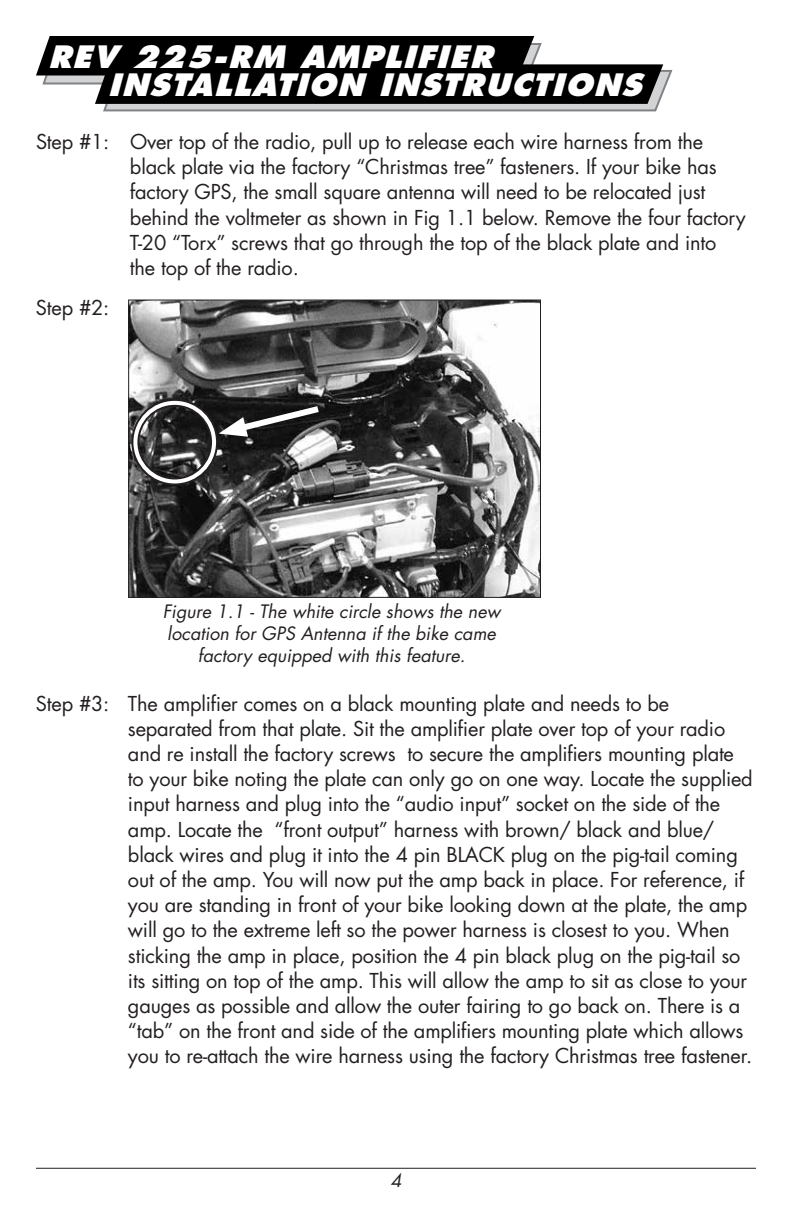
<style>
.page{position:relative;width:792px;height:1224px;background:#fff}
.page>*{position:absolute;margin:0;border:0;box-sizing:border-box;transform-origin:0 0}
.t1{font:italic 800 30px/28px "Futura";letter-spacing:.12em;color:#fff}
.t2{font:20px/25.2px "Futura";letter-spacing:-.01em;color:#231f20}
.t3{font:italic 18px/22px "Futura";color:#231f20;text-align:center}
</style>
<div class="page">
<hr style="left:36px;top:1168px;width:720px;height:1px;background:#231f20">
<svg style="left:36px;top:36px;width:637px;height:76px;background:#383838"></svg>
<img style="left:130px;top:302px;width:409px;height:294px">
<div style="left:128px;top:300px;width:413px;height:298px;border:1px solid #231f20"></div>
<div style="left:131px;top:399px;width:87px;height:86px;border:8px solid #231f20;border-radius:50%"></div>
<div style="left:133px;top:401px;width:83px;height:82px;border:4px solid #fff;border-radius:50%"></div>
<svg style="left:219px;top:402px;width:106px;height:35px"></svg>
<h1 class="t1" style="left:108px;top:43px;width:531px;text-indent:-60px">REV 225-RM AMPLIFI ER<br>INSTALLATION INSTRUCTIONS</h1>
<p class="t2" style="left:130px;top:129px;width:617px;text-indent:-94px">Step #1: Over top of the radio, pull up to release each wire harness from the black plate via the factory “Christmas tree” fasteners. If your bike has factory GPS, the small square antenna will need to be relocated just behind the voltmeter as shown in Fig 1.1 below. Remove the four factory T-20 “Torx” screws that go through the top of the black plate and into the top of the radio.</p>
<p class="t2" style="left:36px;top:295px;width:75px">Step #2:</p>
<p class="t3" style="left:163px;top:601px;width:339px">Figure 1.1 - The white circle shows the new location for GPS Antenna if the bike came factory equipped with this feature.</p>
<p class="t2" style="left:128px;top:691px;width:626px;text-indent:-92px">Step #3: The amplifier comes on a black mounting plate and needs to be separated from that plate. Sit the amplifier plate over top of your radio and re install the factory screws to secure the amplifiers mounting plate to your bike noting the plate can only go on one way. Locate the supplied input harness and plug into the “audio input” socket on the side of the amp. Locate the “front output” harness with brown/ black and blue/ black wires and plug it into the 4 pin BLACK plug on the pig-tail coming out of the amp. You will now put the amp back in place. For reference, if you are standing in front of your bike looking down at the plate, the amp will go to the extreme left so the power harness is closest to you. When sticking the amp in place, position the 4 pin black plug on the pig-tail so its sitting on top of the amp. This will allow the amp to sit as close to your gauges as possible and allow the outer fairing to go back on. There is a “tab” on the front and side of the amplifiers mounting plate which allows you to re-attach the wire harness using the factory Christmas tree fastener.</p>
<p class="t3" style="left:390px;top:1170px;width:13px">4</p>
</div>
